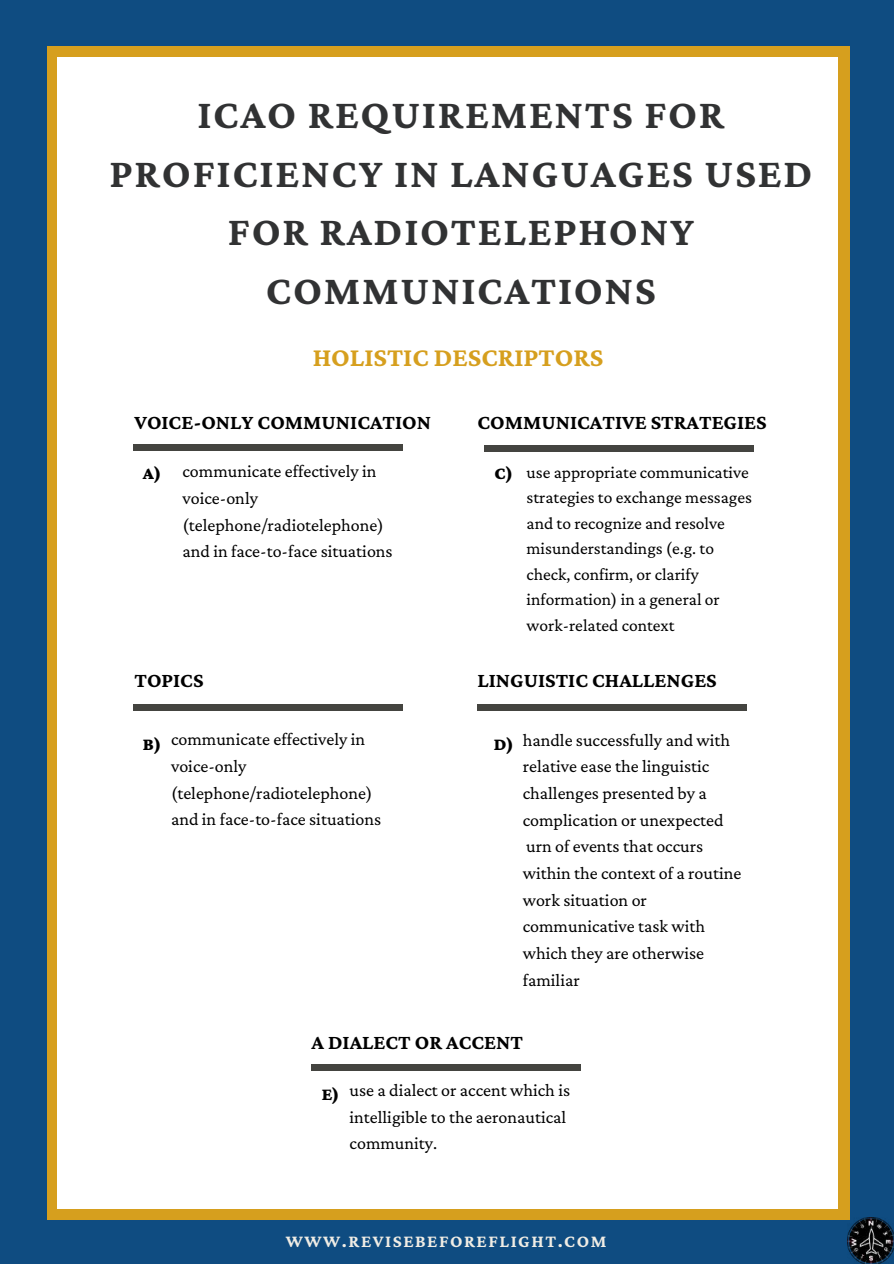
<style>
.page{position:relative;width:894px;height:1264px;background:#fff}
.page>*{position:absolute;margin:0;border:0;box-sizing:border-box;transform-origin:0 0}
.t1{font:700 42px/58.5px "Crimson Pro";letter-spacing:.04em;color:#313233;text-align:center}
.t2{font:700 27px "Crimson Pro";color:#d69f1e}
.t3{font:700 21px "Crimson Pro";color:#000}
.t4{font:18px/26.7px "Crimson Pro";color:#000}
.t5{font:700 18px "Crimson Pro";letter-spacing:.085em;color:#f0ede5}
.t6{font:900 18px "Crimson Pro";color:#000}
.t7{font:17.55px/25.3px "Crimson Pro";color:#000}
.s1{font-weight:900}
</style>
<div class="page">
<div style="left:0;top:0;width:893px;height:1263px;background:#0f4c81"></div>
<div style="left:47px;top:46px;width:801px;height:1173px;background:#d69f1e"></div>
<div style="left:58px;top:57px;width:779px;height:1151px;background:#fff"></div>
<img style="left:847px;top:1217px;width:46px;height:46px">
<div style="left:484px;top:446px;width:269px;height:5px;background:#444440"></div>
<div style="left:133px;top:704px;width:269px;height:6px;background:#444440"></div>
<div style="left:477px;top:704px;width:269px;height:6px;background:#444440"></div>
<div style="left:311px;top:1064px;width:269px;height:6px;background:#444440"></div>
<div style="left:133px;top:444px;width:269px;height:6px;background:#444440"></div>
<h1 class="t1" style="left:109px;top:84px;width:704px">ICAO REQUIREMENTS FOR<br>PROFICIENCY IN LANGUAGES USED<br>FOR RADIOTELEPHONY<br>COMMUNICATIONS</h1>
<h2 class="t2" style="left:312px;top:341px;width:292px">HOLISTIC DESCRIPTORS</h2>
<p class="t3" style="left:134px;top:410px;width:298px">VOICE-ONLY COMMUNICATION</p>
<p class="t6" style="left:143px;top:463px;width:20px">A)</p>
<p class="t4" style="left:182px;top:458px;width:212px">communicate effectively in voice-only (telephone/radiotelephone) and in face-to-face situations</p>
<p class="t3" style="left:134px;top:668px;width:71px">TOPICS</p>
<p class="t4" style="left:171px;top:726px;width:212px;text-indent:-28px"><span class="s1">B)</span> communicate effectively in voice-only (telephone/radiotelephone) and in face-to-face situations</p>
<p class="t3" style="left:477px;top:410px;width:291px">COMMUNICATIVE STRATEGIES</p>
<p class="t6" style="left:494px;top:463px;width:20px">C)</p>
<p class="t7" style="left:526px;top:459px;width:227px">use appropriate communicative strategies to exchange messages and to recognize and resolve misunderstandings (e.g. to check, confirm, or clarify information) in a general or work-related context</p>
<p class="t3" style="left:477px;top:668px;width:241px">LINGUISTIC CHALLENGES</p>
<p class="t4" style="left:522px;top:726px;width:220px;text-indent:-29px"><span class="s1">D)</span> handle successfully and with relative ease the linguistic challenges presented by a complication or unexpected urn of events that occurs within the context of a routine work situation or communicative task with which they are otherwise familiar</p>
<p class="t3" style="left:311px;top:1029px;width:213px">A DIALECT OR ACCENT</p>
<p class="t4" style="left:349px;top:1076px;width:222px;text-indent:-28px"><span class="s1">E)</span> use a dialect or accent which is intelligible to the aeronautical community.</p>
<p class="t5" style="left:285px;top:1230px;width:322px">WWW.REVISEBEFOREFLIGHT.COM</p>
</div>
